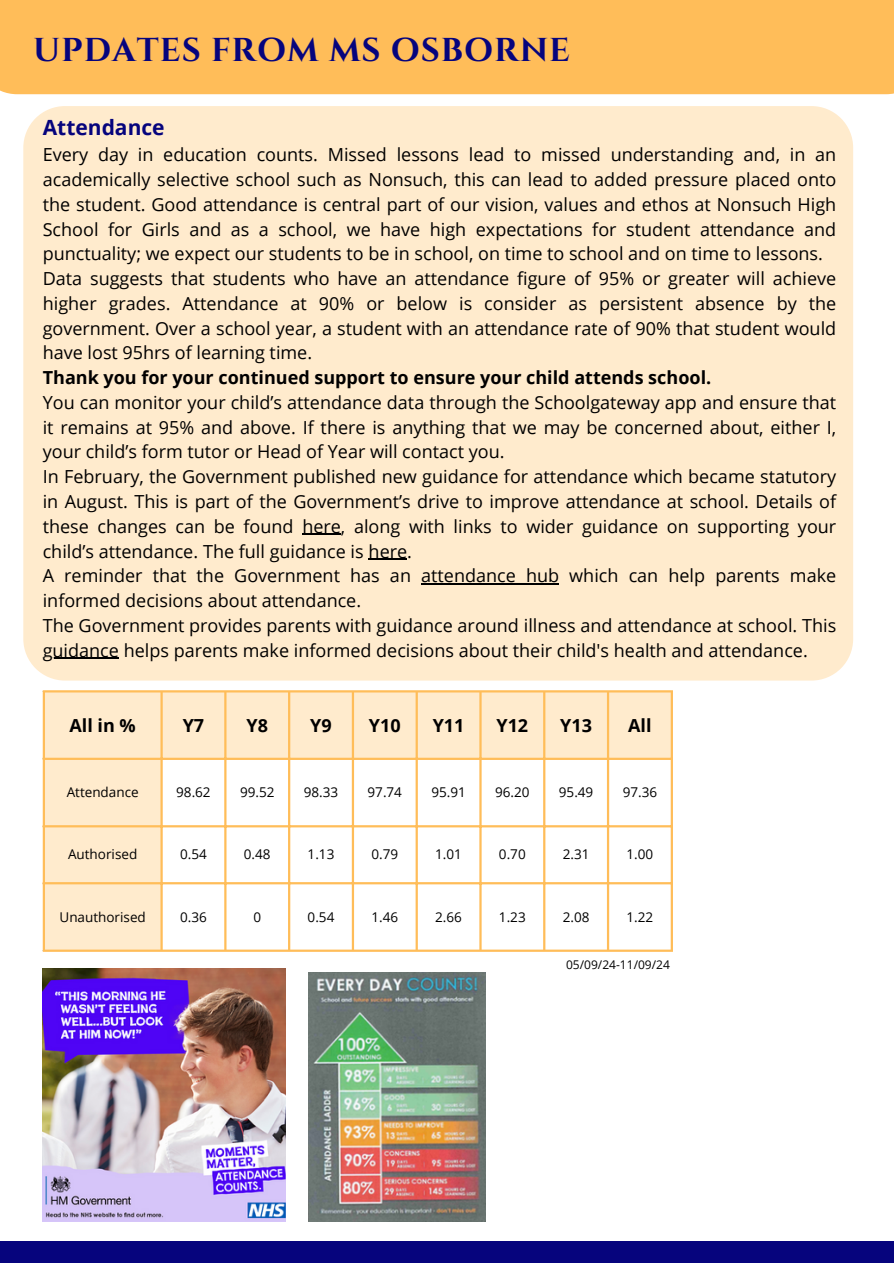
<style>
.page{position:relative;width:894px;height:1264px;background:#fff}
.page>*{position:absolute;margin:0;border:0;box-sizing:border-box;transform-origin:0 0}
.t1{font:700 33px "Cinzel";letter-spacing:.03em;color:#06047d}
.t2{font:700 21px "Open Sans";color:#06047d}
.t3{font:18px/24.8px "Open Sans";color:#000}
.t4{font:700 18px "Open Sans";color:#000}
.t5{font:13.5px "Open Sans";color:#000}
.t6{font:12px "Open Sans";color:#000}
.s1{font-weight:700}
</style>
<div class="page">
<div style="left:0;top:1241px;width:893px;height:22px;background:#06047d"></div>
<div style="left:0;top:0;width:893px;height:94px;background:#ffbd59"></div>
<div style="left:23px;top:106px;width:829px;height:574px;background:#ffebcd"></div>
<img style="left:43px;top:968px;width:243px;height:253px">
<img style="left:308px;top:972px;width:177px;height:249px">
<hr style="left:302px;top:534px;width:39px;height:1px;background:#000">
<hr style="left:368px;top:558px;width:39px;height:1px;background:#000">
<hr style="left:421px;top:583px;width:138px;height:1px;background:#000">
<hr style="left:43px;top:657px;width:76px;height:1px;background:#000">
<svg style="left:45px;top:692px;width:625px;height:257px"></svg>
<hr style="left:43px;top:692px;width:2px;height:257px;background:#ffbd59">
<hr style="left:160px;top:692px;width:3px;height:257px;background:#ffbd59">
<hr style="left:224px;top:692px;width:2px;height:257px;background:#ffbd59">
<hr style="left:288px;top:692px;width:2px;height:257px;background:#ffbd59">
<hr style="left:352px;top:692px;width:2px;height:257px;background:#ffbd59">
<hr style="left:415px;top:692px;width:3px;height:257px;background:#ffbd59">
<hr style="left:479px;top:692px;width:2px;height:257px;background:#ffbd59">
<hr style="left:543px;top:692px;width:2px;height:257px;background:#ffbd59">
<hr style="left:606px;top:692px;width:3px;height:257px;background:#ffbd59">
<hr style="left:670px;top:692px;width:2px;height:257px;background:#ffbd59">
<hr style="left:43px;top:690px;width:629px;height:2px;background:#ffbd59">
<hr style="left:43px;top:757px;width:629px;height:3px;background:#ffbd59">
<hr style="left:43px;top:825px;width:629px;height:2px;background:#ffbd59">
<hr style="left:43px;top:882px;width:629px;height:2px;background:#ffbd59">
<hr style="left:43px;top:949px;width:629px;height:2px;background:#ffbd59">
<p class="t1" style="left:33px;top:29px;width:538px">UPDATES FROM MS OSBORNE</p>
<p class="t2" style="left:43px;top:112px;width:123px">Attendance</p>
<h3 class="t3" style="left:43px;top:142px;width:794px">Every day in education counts. Missed lessons lead to missed understanding and, in an academically selective school such as Nonsuch, this can lead to added pressure placed onto the student. Good attendance is central part of our vision, values and ethos at Nonsuch High School for Girls and as a school, we have high expectations for student attendance and punctuality; we expect our students to be in school, on time to school and on time to lessons.<br>Data suggests that students who have an attendance figure of 95% or greater will achieve higher grades. Attendance at 90% or below is consider as persistent absence by the government. Over a school year, a student with an attendance rate of 90% that student would have lost 95hrs of learning time.<br><span class="s1">Thank you for your continued support to ensure your child attends school.<br></span>You can monitor your child’s attendance data through the Schoolgateway app and ensure that it remains at 95% and above. If there is anything that we may be concerned about, either I, your child’s form tutor or Head of Year will contact you.<br>In February, the Government published new guidance for attendance which became statutory in August. This is part of the Government’s drive to improve attendance at school. Details of these changes can be found here, along with links to wider guidance on supporting your child’s attendance. The full guidance is here.<br>A reminder that the Government has an attendance hub which can help parents make informed decisions about attendance.<br>The Government provides parents with guidance around illness and attendance at school. This</h3>
<p class="t3" style="left:43px;top:637px;width:766px">guidance helps parents make informed decisions about their child's health and attendance.</p>
<p class="t4" style="left:69px;top:712px;width:68px">All in %</p>
<p class="t4" style="left:183px;top:712px;width:23px">Y7</p>
<p class="t4" style="left:246px;top:712px;width:23px">Y8</p>
<p class="t4" style="left:310px;top:712px;width:23px">Y9</p>
<p class="t4" style="left:369px;top:712px;width:33px">Y10</p>
<p class="t4" style="left:432px;top:712px;width:33px">Y11</p>
<p class="t4" style="left:496px;top:712px;width:33px">Y12</p>
<p class="t4" style="left:560px;top:712px;width:33px">Y13</p>
<p class="t4" style="left:628px;top:712px;width:25px">All</p>
<p class="t5" style="left:67px;top:782px;width:73px">Attendance</p>
<p class="t5" style="left:176px;top:782px;width:36px">98.62</p>
<p class="t5" style="left:240px;top:782px;width:36px">99.52</p>
<p class="t5" style="left:304px;top:782px;width:36px">98.33</p>
<p class="t5" style="left:367px;top:782px;width:36px">97.74</p>
<p class="t5" style="left:431px;top:782px;width:36px">95.91</p>
<p class="t5" style="left:495px;top:782px;width:36px">96.20</p>
<p class="t5" style="left:558px;top:782px;width:36px">95.49</p>
<p class="t5" style="left:622px;top:782px;width:36px">97.36</p>
<p class="t5" style="left:68px;top:844px;width:71px">Authorised</p>
<p class="t5" style="left:180px;top:844px;width:28px">0.54</p>
<p class="t5" style="left:244px;top:844px;width:28px">0.48</p>
<p class="t5" style="left:307px;top:844px;width:28px">1.13</p>
<p class="t5" style="left:371px;top:844px;width:28px">0.79</p>
<p class="t5" style="left:435px;top:844px;width:28px">1.01</p>
<p class="t5" style="left:499px;top:844px;width:28px">0.70</p>
<p class="t5" style="left:562px;top:844px;width:28px">2.31</p>
<p class="t5" style="left:626px;top:844px;width:28px">1.00</p>
<p class="t5" style="left:59px;top:907px;width:88px">Unauthorised</p>
<p class="t5" style="left:180px;top:907px;width:28px">0.36</p>
<p class="t5" style="left:253px;top:907px;width:9px">0</p>
<p class="t5" style="left:307px;top:907px;width:28px">0.54</p>
<p class="t5" style="left:371px;top:907px;width:28px">1.46</p>
<p class="t5" style="left:435px;top:907px;width:28px">2.66</p>
<p class="t5" style="left:499px;top:907px;width:28px">1.23</p>
<p class="t5" style="left:562px;top:907px;width:28px">2.08</p>
<p class="t5" style="left:626px;top:907px;width:28px">1.22</p>
<p class="t6" style="left:566px;top:956px;width:105px">05/09/24-11/09/24</p>
</div>
